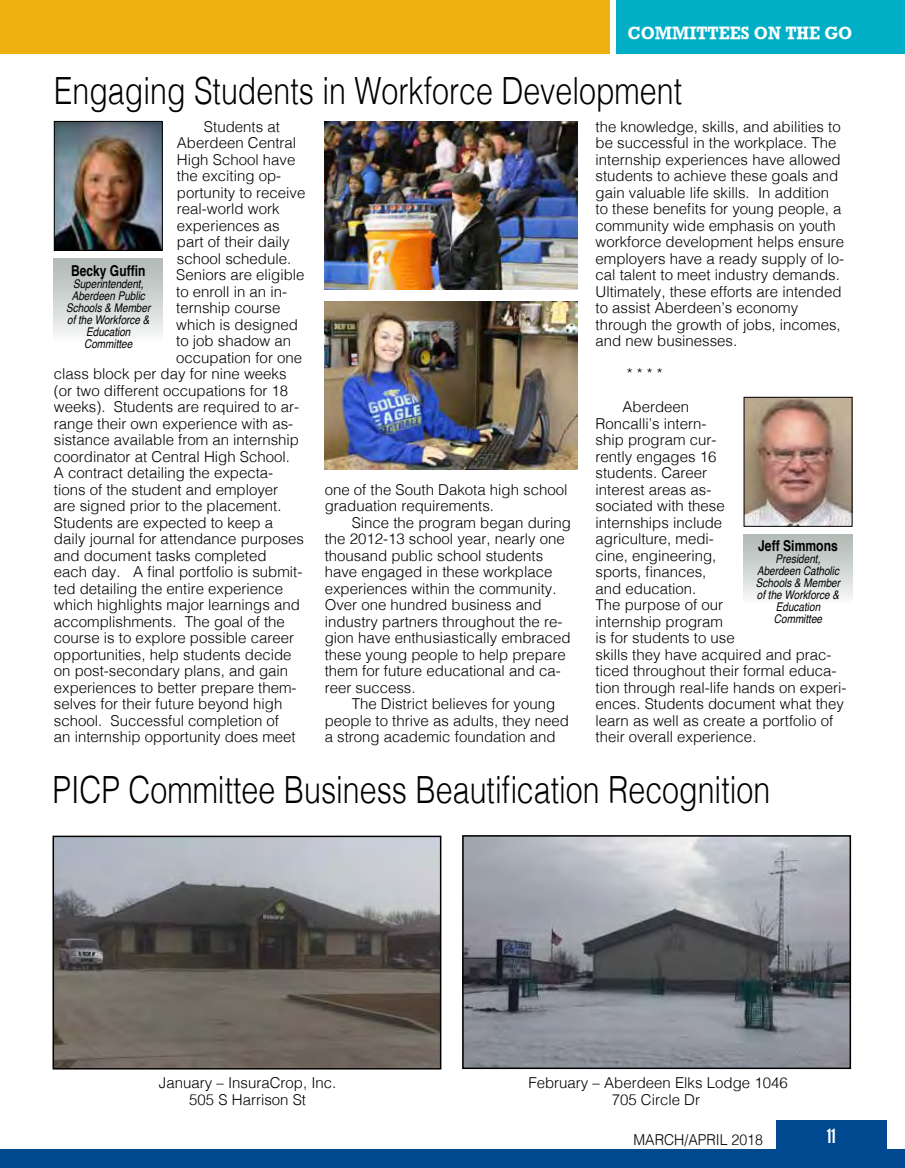
<style>
.page{position:relative;width:905px;height:1168px;background:#fff}
.page>*{position:absolute;margin:0;border:0;box-sizing:border-box;transform-origin:0 0}
.t1{font:300 37.5px "Helvetica";color:#000;scale:.81 1}
.t2{font:19.5px "League Gothic";color:#fff}
.t3{font:700 18px "Rockwell";color:#fff;scale:.92 1}
.t4{font:300 15px/16.5px "Helvetica";color:#000}
.t5{font:300 15px "Helvetica";color:#000;scale:.94 1}
.t6{font:700 15px "Helvetica";color:#000;scale:.8 1}
.t7{font:700 15px "Helvetica";color:#000;scale:.81 1}
.t8{font:italic 12px/12px "Helvetica";color:#000;text-align:center;scale:.83 1}
</style>
<div class="page">
<div style="left:775px;top:1120px;width:111px;height:48px;background:#004990"></div>
<div style="left:0;top:1149px;width:904px;height:19px;background:#004990"></div>
<div style="left:616px;top:0;width:288px;height:54px;background:#00aec5"></div>
<div style="left:0;top:0;width:609px;height:54px;background:#eeb111"></div>
<img style="left:56px;top:123px;width:105px;height:126px">
<div style="left:54px;top:121px;width:109px;height:130px;border:1px solid #000"></div>
<div style="left:54px;top:258px;width:109px;height:85px;background:linear-gradient(to bottom,#adb6b2,#f7faf8)"></div>
<div style="left:743px;top:534px;width:109px;height:70px;background:linear-gradient(to bottom,#aeb6b2,#f6f8f7)"></div>
<img style="left:745px;top:399px;width:105px;height:126px">
<div style="left:743px;top:397px;width:109px;height:130px;border:1px solid #000"></div>
<img style="left:55px;top:838px;width:383px;height:228px">
<div style="left:52px;top:835px;width:389px;height:234px;border:2px solid #000"></div>
<img style="left:465px;top:838px;width:383px;height:228px">
<div style="left:462px;top:835px;width:389px;height:234px;border:2px solid #000"></div>
<img style="left:325px;top:121px;width:252px;height:168px">
<img style="left:325px;top:302px;width:252px;height:168px">
<p class="t3" style="left:627px;top:22px;width:246px">COMMITTEES ON THE GO</p>
<h1 class="t1" style="left:54px;top:59px;width:777px">Engaging Students in Workforce Development</h1>
<p class="t4" style="left:204px;top:117px;width:77px">Students at</p>
<p class="t4" style="left:177px;top:134px;width:121px">Aberdeen Central</p>
<p class="t4" style="left:177px;top:150px;width:120px">High School have</p>
<p class="t4" style="left:177px;top:167px;width:106px">the exciting op-</p>
<p class="t4" style="left:177px;top:183px;width:130px">portunity to receive</p>
<p class="t4" style="left:177px;top:200px;width:104px">real-world work</p>
<p class="t4" style="left:177px;top:216px;width:104px">experiences as</p>
<p class="t4" style="left:177px;top:233px;width:114px">part of their daily</p>
<p class="t4" style="left:177px;top:249px;width:116px">school schedule.</p>
<p class="t4" style="left:176px;top:266px;width:130px">Seniors are eligible</p>
<p class="t4" style="left:176px;top:282px;width:112px">to enroll in an in-</p>
<p class="t4" style="left:176px;top:299px;width:106px">ternship course</p>
<p class="t4" style="left:176px;top:315px;width:123px">which is designed</p>
<p class="t4" style="left:176px;top:332px;width:117px">to job shadow an</p>
<p class="t4" style="left:176px;top:348px;width:127px">occupation for one</p>
<p class="t4" style="left:54px;top:365px;width:234px">class block per day for nine weeks</p>
<p class="t4" style="left:54px;top:381px;width:236px">(or two different occupations for 18</p>
<p class="t4" style="left:54px;top:398px;width:247px">weeks). Students are required to ar-</p>
<p class="t4" style="left:54px;top:414px;width:241px">range their own experience with as-</p>
<p class="t4" style="left:54px;top:431px;width:247px">sistance available from an internship</p>
<p class="t4" style="left:54px;top:447px;width:237px">coordinator at Central High School.</p>
<p class="t4" style="left:54px;top:464px;width:221px">A contract detailing the expecta-</p>
<p class="t4" style="left:54px;top:480px;width:226px">tions of the student and employer</p>
<p class="t4" style="left:54px;top:497px;width:229px">are signed prior to the placement.</p>
<p class="t4" style="left:54px;top:513px;width:221px">Students are expected to keep a</p>
<p class="t4" style="left:54px;top:530px;width:252px">daily journal for attendance purposes</p>
<p class="t4" style="left:54px;top:546px;width:214px">and document tasks completed</p>
<p class="t4" style="left:54px;top:563px;width:250px">each day. A final portfolio is submit-</p>
<p class="t4" style="left:54px;top:579px;width:231px">ted detailing the entire experience</p>
<p class="t4" style="left:54px;top:596px;width:247px">which highlights major learnings and</p>
<p class="t4" style="left:54px;top:612px;width:232px">accomplishments. The goal of the</p>
<p class="t4" style="left:54px;top:629px;width:242px">course is to explore possible career</p>
<p class="t4" style="left:54px;top:645px;width:239px">opportunities, help students decide</p>
<p class="t4" style="left:54px;top:662px;width:236px">on post-secondary plans, and gain</p>
<p class="t4" style="left:54px;top:678px;width:244px">experiences to better prepare them-</p>
<p class="t4" style="left:54px;top:695px;width:230px">selves for their future beyond high</p>
<p class="t4" style="left:54px;top:711px;width:227px">school. Successful completion of</p>
<p class="t4" style="left:54px;top:728px;width:243px">an internship opportunity does meet</p>
<p class="t6" style="left:71px;top:259px;width:94px">Becky Guffin</p>
<p class="t8" style="left:66px;top:278px;width:103px">Superintendent,<br>Aberdeen Public<br>Schools &amp; Member of the Workforce &amp;<br>Education<br>Committee</p>
<p class="t4" style="left:325px;top:480px;width:244px">one of the South Dakota high school graduation requirements.</p>
<p class="t4" style="left:325px;top:513px;width:248px;text-indent:27px">Since the program began during the 2012-13 school year, nearly one thousand public school students have engaged in these workplace experiences within the community.<br>Over one hundred business and industry partners throughout the re&shy;gion have enthusiastically embraced these young people to help prepare them for future educational and ca&shy;reer success.</p>
<p class="t4" style="left:325px;top:695px;width:246px;text-indent:27px">The District believes for young people to thrive as adults, they need a strong academic foundation and</p>
<p class="t4" style="left:595px;top:117px;width:250px">the knowledge, skills, and abilities to be successful in the workplace. The internship experiences have allowed students to achieve these goals and gain valuable life skills. In addition to these benefits for young people, a community wide emphasis on youth workforce development helps ensure employers have a ready supply of lo&shy;cal talent to meet industry demands.<br>Ultimately, these efforts are intended to assist Aberdeen’s economy through the growth of jobs, incomes, and new businesses.</p>
<p class="t4" style="left:622px;top:356px;width:68px;line-height:33px">* * * *<br>Aberdeen</p>
<p class="t4" style="left:595px;top:414px;width:252px">Roncalli’s intern-<br>ship program cur-<br>rently engages 16<br>students. Career<br>interest areas as-<br>sociated with these<br>internships include<br>agriculture, medi-<br>cine, engineering,<br>sports, finances,<br>and education.<br>The purpose of our<br>internship program<br>is for students to use<br>skills they have acquired and prac&shy;ticed throughout their formal educa&shy;tion through real-life hands on experi&shy;ences. Students document what they learn as well as create a portfolio of their overall experience.</p>
<p class="t7" style="left:758px;top:533px;width:100px">Jeff Simmons</p>
<p class="t8" style="left:756px;top:553px;width:103px">President,<br>Aberdeen Catholic<br>Schools &amp; Member of the Workforce &amp;<br>Education<br>Committee</p>
<h1 class="t1" style="left:53px;top:758px;width:887px">PICP Committee Business Beautification Recognition</h1>
<p class="t4" style="left:159px;top:1074px;width:179px;text-align:center">January – InsuraCrop, Inc.<br>505 S Harrison St</p>
<p class="t4" style="left:528px;top:1074px;width:261px;text-align:center">February – Aberdeen Elks Lodge 1046<br>705 Circle Dr</p>
<p class="t5" style="left:633px;top:1127px;width:139px">MARCH/APRIL 2018</p>
<h2 class="t2" style="left:826px;top:1125px;width:11px">11</h2>
</div>
